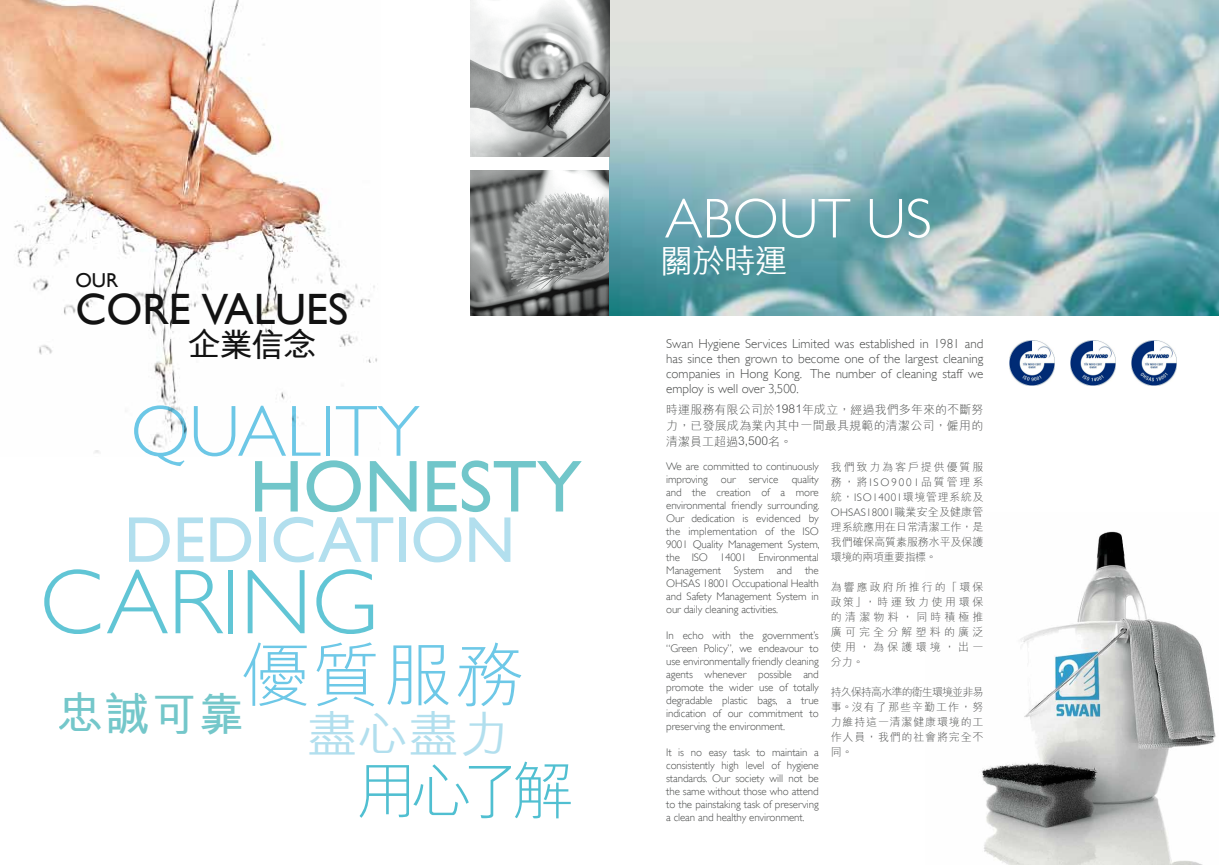
<style>
.page{position:relative;width:1219px;height:865px;background:#fff}
.page>*{position:absolute;margin:0;border:0;box-sizing:border-box;transform-origin:0 0}
.t1{font:300 92.5px "Gill Sans";color:#50bfd1}
.t2{font:73.8px "Gill Sans";color:#71c6ca}
.t3{font:300 72.8px "Gill Sans";color:#6dc8e7}
.t4{font:65.1px "Gill Sans";color:#b2dfee}
.t5{font:300 62.7px "M Hei";color:#50bfd1}
.t6{font:300 56.4px "Gill Sans";color:#fff}
.t7{font:500 49.8px "M Hei";color:#b2dfee}
.t8{font:700 46px "M Hei";color:#74c7ca}
.t9{font:43.8px "Gill Sans";color:#121212}
.t10{font:700 32.9px "M Hei";color:#121212}
.t11{font:500 32.5px "M Hei";color:#fff}
.t12{font:20.1px "Gill Sans";color:#121212}
.t13{font:300 13px/15px "Gill Sans";color:#4a4c4b;text-align:justify}
.t14{font:300 12px/16px "M Hei";letter-spacing:.015em;color:#4a4c4b;text-align:justify}
.t15{font:300 11px/13px "Gill Sans";letter-spacing:-.01em;color:#4a4c4b;text-align:justify}
.t16{font:300 11px/15px "M Hei";letter-spacing:.075em;color:#4a4c4b;text-align:justify}
.t17{font:300 11px "Gill Sans";letter-spacing:.015em;color:#4a4c4b}
.s1{font-family:"Gill Sans"}
.s2{font-family:"M Hei"}
</style>
<div class="page">
<img style="left:0;top:0;width:377px;height:453px">
<img style="left:981px;top:531px;width:235px;height:334px">
<img style="left:470px;top:170px;width:139px;height:145px">
<img style="left:1131px;top:340px;width:45px;height:45px">
<img style="left:1009px;top:340px;width:45px;height:45px">
<img style="left:1070px;top:340px;width:46px;height:45px">
<img style="left:609px;top:0;width:610px;height:315px">
<img style="left:470px;top:0;width:139px;height:157px">
<h3 class="t12" style="left:75px;top:268px;width:44px">OUR</h3>
<h3 class="t9" style="left:75px;top:284px;width:274px">CORE VALUES</h3>
<h3 class="t10" style="left:187px;top:328px;width:130px">企業信念</h3>
<h3 class="t3" style="left:130px;top:390px;width:291px">QUALITY</h3>
<h2 class="t2" style="left:249px;top:443px;width:334px">HONESTY</h2>
<h3 class="t4" style="left:124px;top:501px;width:392px">DEDICATION</h3>
<h1 class="t1" style="left:40px;top:549px;width:340px">CARING</h1>
<h3 class="t8" style="left:57px;top:690px;width:469px">忠誠可靠<sup>優質服務</sup></h3>
<h3 class="t5" style="left:356px;top:759px;width:220px">用心了解</h3>
<h3 class="t7" style="left:307px;top:709px;width:204px">盡心盡力</h3>
<h3 class="t6" style="left:665px;top:186px;width:269px">ABOUT US</h3>
<h3 class="t11" style="left:660px;top:244px;width:129px">關於時運</h3>
<p class="t13" style="left:666px;top:336px;width:319px">Swan Hygiene Services Limited was established in 1981 and has since then grown to become one of the largest cleaning companies in Hong Kong. The number of cleaning staff we employ is well over 3,500.</p>
<p class="t14" style="left:666px;top:401px;width:319px">時運服務有限公司於1981年成立，經過我們多年來的不斷努力，已發展成為業內其中一間最具規範的清潔公司，僱用的清潔員工超過3,500名。</p>
<p class="t15" style="left:666px;top:459px;width:155px">We are committed to continuously improving our service quality and the creation of a more environmental friendly surrounding.<br>Our dedication is evidenced by the implementation of the ISO 9001 Quality Management System, the ISO 14001 Environmental Management System and the OHSAS 18001 Occupational Health and Safety Management System in our daily cleaning activities.</p>
<p class="t15" style="left:666px;top:628px;width:154px">In echo with the government’s “Green Policy”, we endeavour to use environmentally friendly cleaning agents whenever possible and promote the wider use of totally degradable plastic bags, a true indication of our commitment to preserving the environment.</p>
<p class="t15" style="left:666px;top:745px;width:154px">It is no easy task to maintain a consistently high level of hygiene standards. Our society will not be the same without those who attend to the painstaking task of preserving a clean and healthy environment.</p>
<p class="t16" style="left:831px;top:459px;width:154px">我們致力為客戶提供優質服務，將<span class="s1">ISO9001</span>品質管理系統，<span class="s1">ISO14001</span>環境管理系統及</p>
<p class="t17" style="left:831px;top:506px;width:154px">OHSAS18001<span class="s2">職業安全及健康管</span></p>
<p class="t16" style="left:831px;top:519px;width:154px">理系統應用在日常清潔工作，是我們確保高質素服務水平及保護環境的兩項重要指標。</p>
<p class="t16" style="left:831px;top:579px;width:154px">為響應政府所推行的「環保政策」，時運致力使用環保的清潔物料，同時積極推廣可完全分解塑料的廣泛使用，為保護環境，出一分力。</p>
<p class="t16" style="left:831px;top:684px;width:154px">持久保持高水準的衛生環境並非易事。沒有了那些辛勤工作，努力維持這一清潔健康環境的工作人員，我們的社會將完全不同。</p>
</div>
